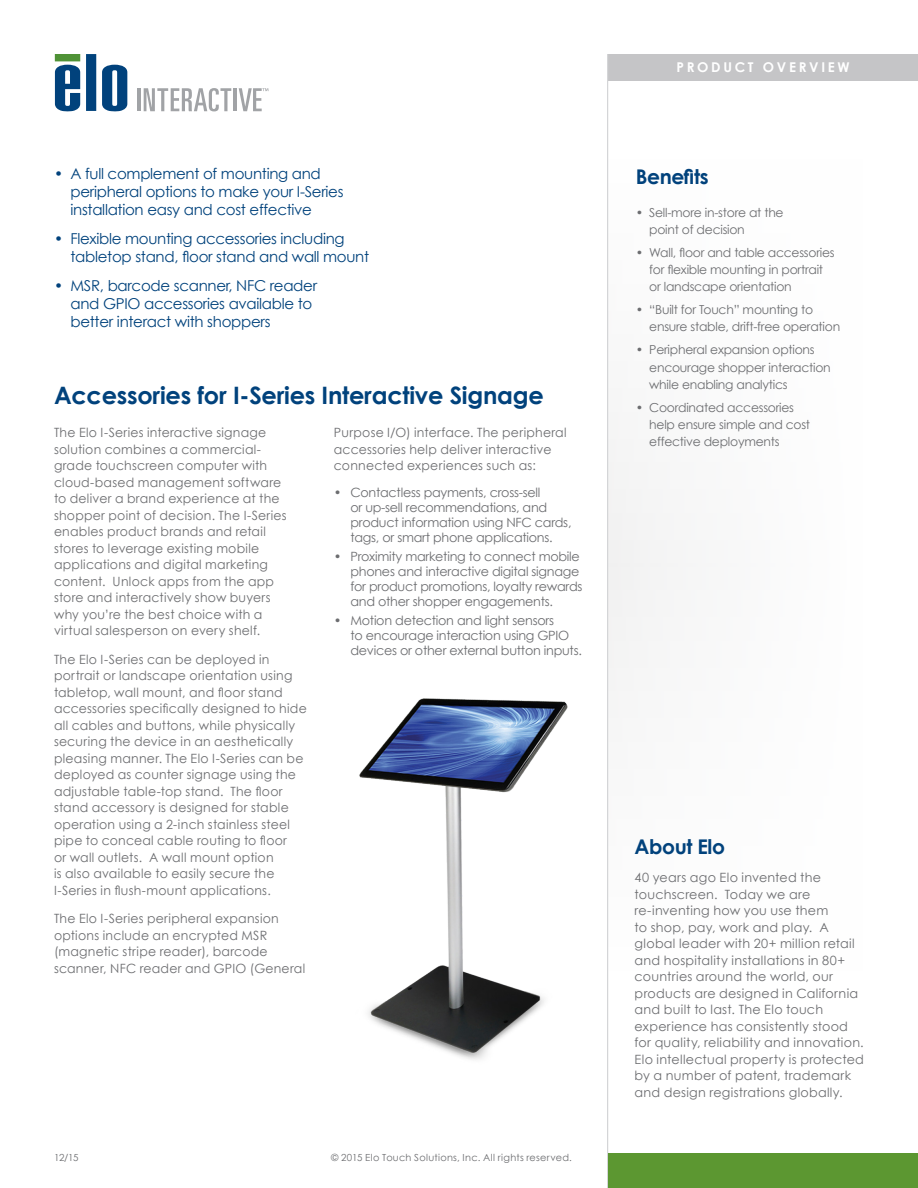
<style>
.page{position:relative;width:918px;height:1188px;background:#fff}
.page>*{position:absolute;margin:0;border:0;box-sizing:border-box;transform-origin:0 0}
.Section_Header{font:700 24px "Century Gothic";letter-spacing:-.01em;color:#01427c}
.Sidebar_-_Header{font:700 20.25px "Century Gothic";letter-spacing:-.02em;color:#01427c}
.Body_Copy_-_Bullets{font:15px/18px "Century Gothic";letter-spacing:-.02em;color:#01427c}
.t1{font:700 13.5px "Century Gothic";letter-spacing:.2em;color:#fff}
.Body_Copy{font:12.75px/16.5px "Century Gothic";letter-spacing:.02em;color:#6c6d70}
.Sidebar_Copy{font:12.75px/16.5px "Century Gothic";letter-spacing:.02em;color:#6c6d70}
.features_-_Bullets{font:12.75px/15px "Century Gothic";letter-spacing:-.02em;color:#6c6d70}
.Sidebar_bullets{font:12.3px/17.2px "Century Gothic";letter-spacing:-.02em;color:#6c6d70}
.t2{font:9.75px "Century Gothic";letter-spacing:.03em;color:#6c6d70}
</style>
<div class="page">
<div style="left:608px;top:54px;width:310px;height:27px;background:#c5c5c7"></div>
<hr style="left:607px;top:54px;width:1px;height:1134px;background:#d1d2d4">
<div style="left:608px;top:1153px;width:310px;height:35px;background:#5c9731"></div>
<hr style="left:137px;top:88px;width:3px;height:23px;background:#a1a3a6">
<svg style="left:144px;top:88px;width:87px;height:23px"></svg>
<hr style="left:234px;top:88px;width:3px;height:23px;background:#a1a3a6">
<svg style="left:239px;top:88px;width:29px;height:23px"></svg>
<svg style="left:86px;top:54px;width:10px;height:57px"></svg>
<svg style="left:55px;top:65px;width:25px;height:46px"></svg>
<svg style="left:102px;top:65px;width:25px;height:46px"></svg>
<div style="left:55px;top:54px;width:25px;height:7px;background:#4f9236"></div>
<img style="left:359px;top:698px;width:209px;height:362px">
<p class="Body_Copy_-_Bullets" style="left:70px;top:165px;width:275px;text-indent:-16px">• A full complement of mounting and peripheral options to make your I-Series installation easy and cost effective</p>
<p class="Body_Copy_-_Bullets" style="left:70px;top:229px;width:300px;text-indent:-16px">• Flexible mounting accessories including tabletop stand, floor stand and wall mount</p>
<p class="Body_Copy_-_Bullets" style="left:70px;top:276px;width:248px;text-indent:-16px">• MSR, barcode scanner, NFC reader and GPIO accessories available to better interact with shoppers</p>
<p class="Section_Header" style="left:54px;top:380px;width:491px">Accessories for I-Series Interactive Signage</p>
<p class="Body_Copy" style="left:54px;top:424px;width:234px">The Elo I-Series interactive signage solution combines a commercial&shy;grade touchscreen computer with cloud-based management software to deliver a brand experience at the shopper point of decision. The I-Series enables product brands and retail stores to leverage existing mobile applications and digital marketing content. Unlock apps from the app store and interactively show buyers why you’re the best choice with a virtual salesperson on every shelf.</p>
<p class="Body_Copy" style="left:54px;top:651px;width:254px">The Elo I-Series can be deployed in portrait or landscape orientation using tabletop, wall mount, and floor stand accessories specifically designed to hide all cables and buttons, while physically securing the device in an aesthetically pleasing manner. The Elo I-Series can be deployed as counter signage using the adjustable table-top stand. The floor stand accessory is designed for stable operation using a 2-inch stainless steel pipe to conceal cable routing to floor<br>or wall outlets. A wall mount option<br>is also available to easily secure the I-Series in flush-mount applications.</p>
<p class="Body_Copy" style="left:54px;top:910px;width:253px">The Elo I-Series peripheral expansion options include an encrypted MSR (magnetic stripe reader), barcode scanner, NFC reader and GPIO (General</p>
<p class="Body_Copy" style="left:334px;top:424px;width:234px">Purpose I/O) interface. The peripheral accessories help deliver interactive connected experiences such as:</p>
<p class="features_-_Bullets" style="left:350px;top:484px;width:223px;text-indent:-16px">• Contactless payments, cross-sell<br>or up-sell recommendations, and product information using NFC cards, tags, or smart phone applications.</p>
<p class="features_-_Bullets" style="left:350px;top:549px;width:234px;text-indent:-16px">• Proximity marketing to connect mobile phones and interactive digital signage for product promotions, loyalty rewards and other shopper engagements.</p>
<p class="features_-_Bullets" style="left:350px;top:613px;width:233px;text-indent:-16px">• Motion detection and light sensors<br>to encourage interaction using GPIO devices or other external button inputs.</p>
<p class="t2" style="left:54px;top:1151px;width:26px">12/15</p>
<p class="t2" style="left:331px;top:1151px;width:242px">© 2015 Elo Touch Solutions, Inc. All rights reserved.</p>
<p class="t1" style="left:676px;top:58px;width:175px">PRODUCT OVERVIEW</p>
<p class="Sidebar_-_Header" style="left:636px;top:164px;width:74px">Benefits</p>
<p class="Sidebar_bullets" style="left:649px;top:203px;width:136px;text-indent:-14px">• Sell-more in-store at the point of decision</p>
<p class="Sidebar_bullets" style="left:649px;top:244px;width:187px;text-indent:-14px">• Wall, floor and table accessories for flexible mounting in portrait or landscape orientation</p>
<p class="Sidebar_bullets" style="left:649px;top:301px;width:192px;text-indent:-14px">• “Built for Touch” mounting to ensure stable, drift-free operation</p>
<p class="Sidebar_bullets" style="left:649px;top:341px;width:183px;text-indent:-14px">• Peripheral expansion options encourage shopper interaction while enabling analytics</p>
<p class="Sidebar_bullets" style="left:649px;top:399px;width:162px;text-indent:-14px">• Coordinated accessories help ensure simple and cost effective deployments</p>
<p class="Sidebar_-_Header" style="left:635px;top:834px;width:92px">About Elo</p>
<p class="Sidebar_Copy" style="left:635px;top:869px;width:231px">40 years ago Elo invented the touchscreen. Today we are re-inventing how you use them<br>to shop, pay, work and play. A global leader with 20+ million retail and hospitality installations in 80+ countries around the world, our products are designed in California and built to last. The Elo touch experience has consistently stood for quality, reliability and innovation.<br>Elo intellectual property is protected by a number of patent, trademark and design registrations globally.</p>
</div>
